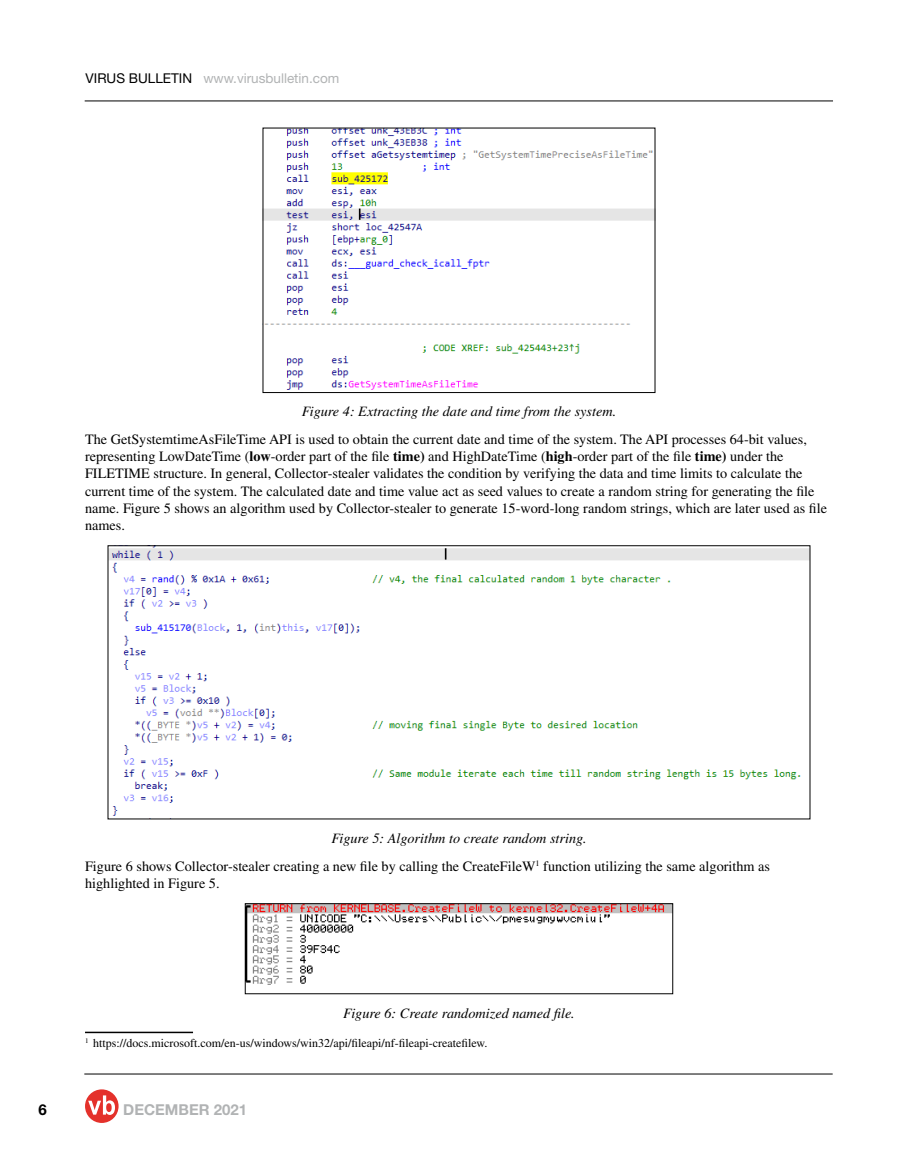
<style>
.page{position:relative;width:918px;height:1166px;background:#fff}
.page>*{position:absolute;margin:0;border:0;box-sizing:border-box;transform-origin:0 0}
.t1{font:700 15px "Helvetica Neue";color:#b1b3b4}
.t2{font:700 15px "Helvetica Neue";color:#000}
.t3{font:14.25px/17.1px "Times";color:#000}
.t4{font:italic 14.25px "Times";color:#000}
.t5{font:13.5px "Helvetica Neue";color:#b1b3b4}
.t6{font:12px "Times";color:#000}
.s1{color:#000}
.s2{font-weight:700}
.s3{font-style:italic}
</style>
<div class="page">
<div style="left:85px;top:1089px;width:34px;height:33px;background:#e4312b;border-radius:50%"></div>
<svg style="left:88px;top:1095px;width:27px;height:19px"></svg>
<hr style="left:84px;top:1073px;width:749px;height:1px;background:#000">
<hr style="left:85px;top:101px;width:748px;height:1px;background:#000">
<img style="left:265px;top:130px;width:388px;height:260px">
<div style="left:263px;top:128px;width:392px;height:265px;border:1px solid #000"></div>
<img style="left:110px;top:547px;width:698px;height:269px">
<img style="left:247px;top:905px;width:424px;height:80px">
<div style="left:245px;top:903px;width:428px;height:90px;border:1px solid #000"></div>
<hr style="left:85px;top:1031px;width:108px;height:1px;background:#000">
<p class="t5" style="left:86px;top:70px;width:255px"><span class="s1">VIRUS BULLETIN</span> www.virusbulletin.com</p>
<p class="t4" style="left:302px;top:404px;width:316px">Figure 4: Extracting the date and time from the system.</p>
<p class="t3" style="left:85px;top:430px;width:744px">The GetSystemtimeAsFileTime API is used to obtain the current date and time of the system. The API processes 64-bit values, representing LowDateTime (<span class="s2">low</span>-order part of the file <span class="s2">time)</span> and HighDateTime (<span class="s2">high</span>-order part of the file <span class="s2">time)</span> under the FILETIME structure. In general, Collector-stealer validates the condition by verifying the data and time limits to calculate the current time of the system. The calculated date and time value act as seed values to create a random string for generating the file name. Figure 5 shows an algorithm used by Collector-stealer to generate 15-word-long random strings, which are later used as file names.</p>
<p class="t3" style="left:85px;top:823px;width:687px;line-height:27.8px;text-indent:246px"><span class="s3">Figure 5: Algorithm to create random string.<br></span>Figure 6 shows Collector-stealer creating a new file by calling the CreateFileW<sup>1</sup> function utilizing the same algorithm as</p>
<p class="t3" style="left:85px;top:874px;width:136px">highlighted in Figure 5.</p>
<p class="t4" style="left:343px;top:1004px;width:233px">Figure 6: Create randomized named file.</p>
<p class="t6" style="left:85px;top:1035px;width:404px"><sup>1</sup> https://docs.microsoft.com/en-us/windows/win32/api/fileapi/nf-fileapi-createfilew.</p>
<p class="t2" style="left:38px;top:1099px;width:10px">6</p>
<p class="t1" style="left:123px;top:1099px;width:125px">DECEMBER 2021</p>
</div>
